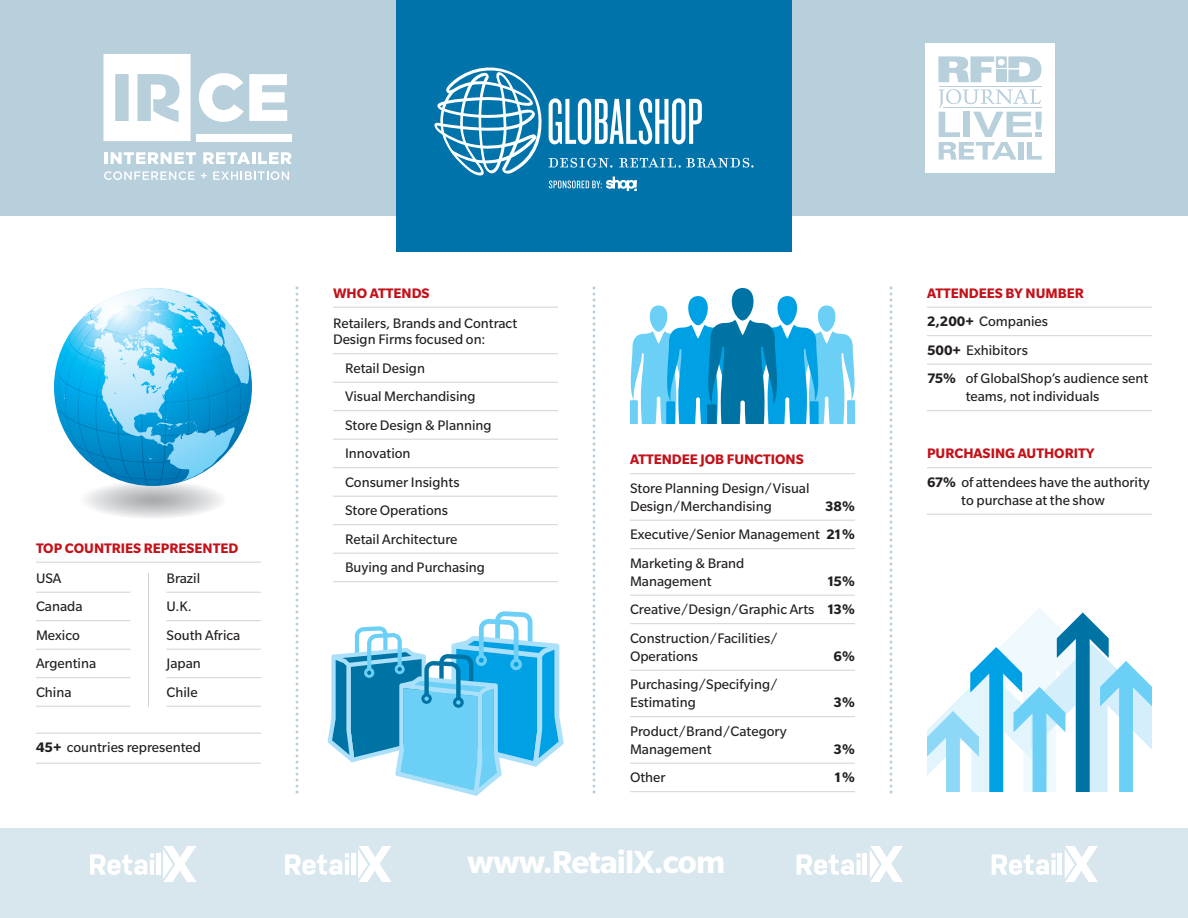
<style>
.page{position:relative;width:1188px;height:918px;background:#fff}
.page>*{position:absolute;margin:0;border:0;box-sizing:border-box;transform-origin:0 0}
.t1{font:700 34.5px "Slate Std";letter-spacing:-.025em;color:#fff}
.t2{font:15px/28.5px "Slate Std";color:#231f20}
.t3{font:700 15px "Slate Std";color:#c4121a}
.t4{font:700 15px "Slate Std";color:#231f20}
.s1{font-weight:700}
.s2{font-weight:700;color:#c4121a}
</style>
<div class="page">
<div style="left:0;top:0;width:396px;height:216px;background:#b8cfdc"></div>
<div style="left:396px;top:0;width:396px;height:252px;background:#0073ab"></div>
<div style="left:792px;top:0;width:396px;height:216px;background:#b8cfdc"></div>
<svg style="left:103px;top:54px;width:88px;height:87px"></svg>
<svg style="left:199px;top:73px;width:88px;height:49px"></svg>
<div style="left:196px;top:134px;width:96px;height:7px;background:#fff"></div>
<hr style="left:104px;top:152px;width:4px;height:12px;background:#fff">
<svg style="left:111px;top:152px;width:85px;height:12px"></svg>
<svg style="left:203px;top:152px;width:89px;height:12px"></svg>
<svg style="left:104px;top:171px;width:91px;height:9px"></svg>
<svg style="left:201px;top:173px;width:6px;height:6px"></svg>
<svg style="left:213px;top:171px;width:76px;height:9px"></svg>
<svg style="left:79px;top:480px;width:148px;height:39px"></svg>
<svg style="left:58px;top:296px;width:190px;height:190px"></svg>
<hr style="left:333px;top:307px;width:225px;height:1px;background:#d1d2d4">
<hr style="left:333px;top:353px;width:225px;height:1px;background:#d1d2d4">
<hr style="left:333px;top:382px;width:225px;height:1px;background:#d1d2d4">
<hr style="left:333px;top:410px;width:225px;height:1px;background:#d1d2d4">
<hr style="left:333px;top:439px;width:225px;height:1px;background:#d1d2d4">
<hr style="left:333px;top:467px;width:225px;height:1px;background:#d1d2d4">
<hr style="left:333px;top:496px;width:225px;height:1px;background:#d1d2d4">
<hr style="left:333px;top:524px;width:225px;height:1px;background:#d1d2d4">
<hr style="left:333px;top:553px;width:225px;height:1px;background:#d1d2d4">
<hr style="left:333px;top:581px;width:225px;height:1px;background:#d1d2d4">
<hr style="left:630px;top:473px;width:225px;height:1px;background:#d1d2d4">
<hr style="left:630px;top:520px;width:225px;height:1px;background:#d1d2d4">
<hr style="left:630px;top:548px;width:225px;height:1px;background:#d1d2d4">
<hr style="left:630px;top:595px;width:225px;height:1px;background:#d1d2d4">
<hr style="left:630px;top:623px;width:225px;height:1px;background:#d1d2d4">
<hr style="left:630px;top:670px;width:225px;height:1px;background:#d1d2d4">
<hr style="left:630px;top:716px;width:225px;height:1px;background:#d1d2d4">
<hr style="left:630px;top:763px;width:225px;height:1px;background:#d1d2d4">
<hr style="left:630px;top:791px;width:225px;height:1px;background:#d1d2d4">
<hr style="left:927px;top:307px;width:225px;height:1px;background:#d1d2d4">
<hr style="left:927px;top:335px;width:225px;height:1px;background:#d1d2d4">
<hr style="left:927px;top:364px;width:225px;height:1px;background:#d1d2d4">
<hr style="left:927px;top:410px;width:225px;height:1px;background:#d1d2d4">
<hr style="left:927px;top:467px;width:225px;height:1px;background:#d1d2d4">
<hr style="left:927px;top:514px;width:225px;height:1px;background:#d1d2d4">
<hr style="left:36px;top:733px;width:225px;height:1px;background:#d1d2d4">
<hr style="left:36px;top:763px;width:225px;height:1px;background:#d1d2d4">
<svg style="left:296px;top:286px;width:2px;height:508px"></svg>
<svg style="left:592px;top:286px;width:4px;height:508px"></svg>
<svg style="left:890px;top:286px;width:2px;height:508px"></svg>
<hr style="left:36px;top:562px;width:225px;height:1px;background:#d1d2d4">
<hr style="left:36px;top:592px;width:94px;height:1px;background:#d1d2d4">
<hr style="left:36px;top:620px;width:94px;height:1px;background:#d1d2d4">
<hr style="left:36px;top:649px;width:94px;height:1px;background:#d1d2d4">
<hr style="left:36px;top:677px;width:94px;height:1px;background:#d1d2d4">
<hr style="left:36px;top:706px;width:94px;height:1px;background:#d1d2d4">
<hr style="left:166px;top:592px;width:95px;height:1px;background:#d1d2d4">
<hr style="left:166px;top:620px;width:95px;height:1px;background:#d1d2d4">
<hr style="left:166px;top:649px;width:95px;height:1px;background:#d1d2d4">
<hr style="left:166px;top:677px;width:95px;height:1px;background:#d1d2d4">
<hr style="left:166px;top:706px;width:95px;height:1px;background:#d1d2d4">
<hr style="left:148px;top:573px;width:1px;height:133px;background:#d1d2d4">
<svg style="left:630px;top:288px;width:225px;height:135px"></svg>
<svg style="left:927px;top:608px;width:225px;height:184px"></svg>
<svg style="left:549px;top:98px;width:153px;height:46px"></svg>
<svg style="left:434px;top:68px;width:108px;height:107px"></svg>
<svg style="left:549px;top:158px;width:205px;height:10px"></svg>
<svg style="left:549px;top:177px;width:88px;height:14px"></svg>
<svg style="left:328px;top:611px;width:236px;height:185px"></svg>
<div style="left:925px;top:44px;width:130px;height:129px;background:#fff"></div>
<svg style="left:938px;top:56px;width:103px;height:26px"></svg>
<hr style="left:939px;top:86px;width:102px;height:1px;background:#b8cfdc">
<svg style="left:939px;top:89px;width:103px;height:71px"></svg>
<div style="left:0;top:828px;width:1188px;height:90px;background:#d8e6ed"></div>
<svg style="left:163px;top:846px;width:33px;height:36px"></svg>
<svg style="left:90px;top:853px;width:64px;height:22px"></svg>
<hr style="left:156px;top:853px;width:4px;height:22px;background:#fff">
<svg style="left:358px;top:846px;width:33px;height:36px"></svg>
<svg style="left:285px;top:853px;width:64px;height:22px"></svg>
<hr style="left:351px;top:853px;width:4px;height:22px;background:#fff">
<svg style="left:1065px;top:846px;width:33px;height:36px"></svg>
<svg style="left:992px;top:853px;width:64px;height:22px"></svg>
<hr style="left:1058px;top:853px;width:4px;height:22px;background:#fff">
<svg style="left:870px;top:846px;width:33px;height:36px"></svg>
<svg style="left:797px;top:853px;width:64px;height:22px"></svg>
<hr style="left:863px;top:853px;width:4px;height:22px;background:#fff">
<p class="t3" style="left:36px;top:543px;width:204px">TOP COUNTRIES REPRESENTED</p>
<p class="t2" style="left:36px;top:565px;width:62px">USA<br>Canada<br>Mexico<br>Argentina<br>China</p>
<p class="t2" style="left:166px;top:565px;width:75px">Brazil<br>U.K.<br>South Africa<br>Japan<br>Chile</p>
<p class="t2" style="left:36px;top:734px;width:166px"><span class="s1">45+</span> countries represented</p>
<p class="t3" style="left:333px;top:288px;width:98px">WHO ATTENDS</p>
<p class="t2" style="left:333px;top:316px;width:186px;line-height:16.5px">Retailers, Brands and Contract<br>Design Firms focused on:</p>
<p class="t2" style="left:345px;top:355px;width:148px">Retail Design<br>Visual Merchandising<br>Store Design &amp; Planning<br>Innovation<br>Consumer Insights<br>Store Operations<br>Retail Architecture<br>Buying and Purchasing</p>
<p class="t3" style="left:630px;top:455px;width:175px">ATTENDEE JOB FUNCTIONS</p>
<p class="t2" style="left:630px;top:480px;width:181px;line-height:18px">Store Planning Design/Visual<br>Design/Merchandising</p>
<p class="t2" style="left:630px;top:493px;width:227px;text-align:justify;text-indent:195px"><span class="s1">38% </span>Executive/Senior Management <span class="s1">21% </span>Marketing &amp; Brand</p>
<p class="t2" style="left:630px;top:568px;width:83px">Management</p>
<p class="t2" style="left:630px;top:568px;width:226px;text-align:justify;text-indent:197px"><span class="s1">15% </span>Creative/Design/Graphic Arts <span class="s1">13% </span>Construction/Facilities/</p>
<p class="t2" style="left:630px;top:643px;width:70px">Operations</p>
<p class="t4" style="left:834px;top:651px;width:23px">6%</p>
<p class="t2" style="left:630px;top:677px;width:149px;line-height:18px">Purchasing/Specifying/<br>Estimating</p>
<p class="t4" style="left:834px;top:697px;width:23px">3%</p>
<p class="t2" style="left:630px;top:723px;width:158px;line-height:18px">Product/Brand/Category<br>Management</p>
<p class="t4" style="left:834px;top:744px;width:23px">3%</p>
<p class="t2" style="left:630px;top:764px;width:37px">Other</p>
<p class="t4" style="left:834px;top:773px;width:23px">1%</p>
<h1 class="t1" style="left:467px;top:851px;width:260px">www.RetailX.com</h1>
<p class="t2" style="left:927px;top:280px;width:223px"><span class="s2">ATTENDEES BY NUMBER<br></span><span class="s1">2,200+</span> Companies<br><span class="s1">500+</span> Exhibitors<br><span class="s1">75%</span> of GlobalShop’s audience sent</p>
<p class="t2" style="left:966px;top:383px;width:135px">teams, not individuals</p>
<p class="t2" style="left:927px;top:440px;width:224px"><span class="s2">PURCHASING AUTHORITY<br></span><span class="s1">67%</span> of attendees have the authority</p>
<p class="t2" style="left:961px;top:487px;width:145px">to purchase at the show</p>
</div>
